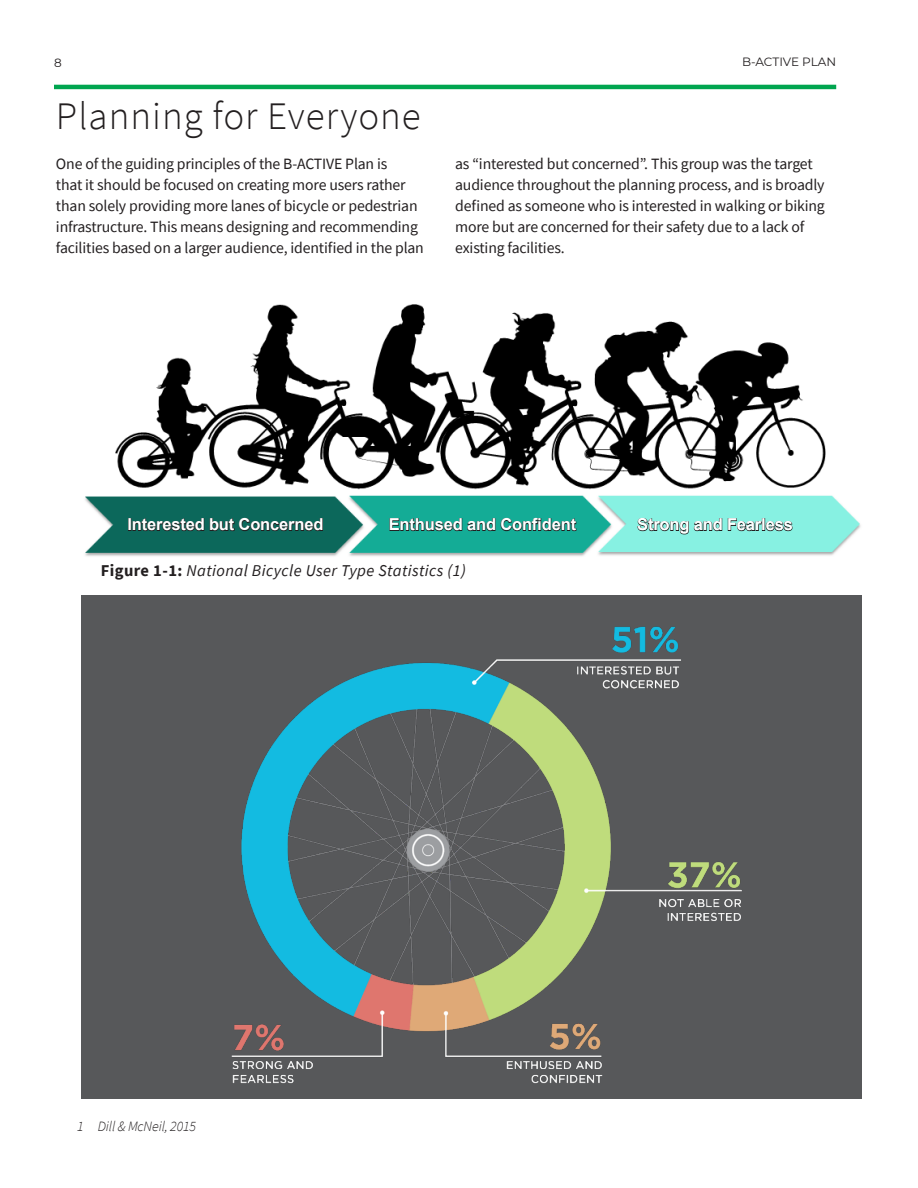
<style>
.page{position:relative;width:918px;height:1188px;background:#fff}
.page>*{position:absolute;margin:0;border:0;box-sizing:border-box;transform-origin:0 0}
.Heading_1{font:300 39px "Source Sans Pro";letter-spacing:.025em;color:#231f20}
.Body_TEXT{font:700 16.5px "Arial";letter-spacing:-.01em;color:#fff}
.t1{font:italic 16.5px "Source Sans Pro";letter-spacing:.025em;color:#231f20}
.Body_TEXT-2{font:15.75px/21px "Source Sans Pro";letter-spacing:-.01em;color:#231f20}
.t2{font:italic 300 14.25px "Source Sans Pro";letter-spacing:-.01em;color:#231f20}
.t3{font:12px "Montserrat";letter-spacing:-.01em;color:#231f20}
.s1{font-weight:700;font-style:normal}
</style>
<div class="page">
<hr style="left:54px;top:85px;width:782px;height:4px;background:#00a54f">
<img style="left:85px;top:305px;width:776px;height:251px">
<svg style="left:128px;top:518px;width:195px;height:14px;background:#134d45"></svg>
<svg style="left:389px;top:518px;width:188px;height:14px;background:#19786a"></svg>
<svg style="left:637px;top:518px;width:85px;height:17px"></svg>
<svg style="left:728px;top:518px;width:65px;height:13px"></svg>
<div style="left:81px;top:595px;width:780px;height:504px;background:#57585a"></div>
<img style="left:231px;top:626px;width:511px;height:458px">
<hr style="left:917px;top:0;width:1px;height:1188px;background:#57585a">
<p class="t3" style="left:54px;top:54px;width:9px">8</p>
<p class="t3" style="left:742px;top:53px;width:96px">B-ACTIVE PLAN</p>
<p class="Heading_1" style="left:56px;top:92px;width:366px">Planning for Everyone</p>
<p class="Body_TEXT-2" style="left:56px;top:153px;width:369px">One of the guiding principles of the B-ACTIVE Plan is<br>that it should be focused on creating more users rather than solely providing more lanes of bicycle or pedestrian infrastructure. This means designing and recommending facilities based on a larger audience, identified in the plan</p>
<p class="Body_TEXT-2" style="left:455px;top:153px;width:371px">as “interested but concerned”. This group was the target audience throughout the planning process, and is broadly defined as someone who is interested in walking or biking more but are concerned for their safety due to a lack of existing facilities.</p>
<p class="Body_TEXT" style="left:127px;top:513px;width:198px">Interested but Concerned</p>
<p class="Body_TEXT" style="left:389px;top:513px;width:189px">Enthused and Confident</p>
<p class="Body_TEXT" style="left:637px;top:513px;width:157px">Strong and Fearless</p>
<p class="t1" style="left:101px;top:560px;width:367px"><span class="s1">Figure 1-1:</span> National Bicycle User Type Statistics (1)</p>
<p class="t2" style="left:77px;top:1118px;width:120px">1 Dill &amp; McNeil, 2015</p>
</div>
